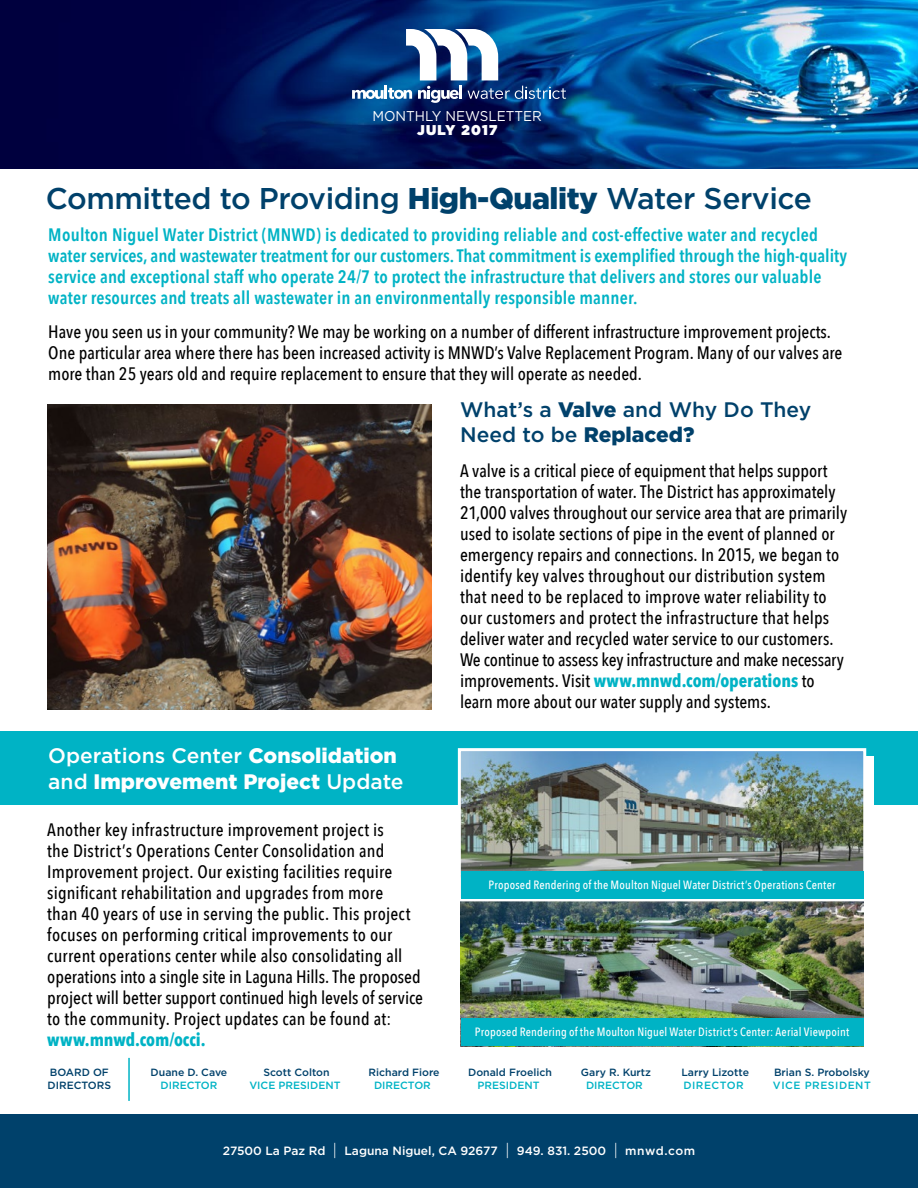
<style>
.page{position:relative;width:918px;height:1188px;background:#fff}
.page>*{position:absolute;margin:0;border:0;box-sizing:border-box;transform-origin:0 0}
.t1{font:500 30px "Gotham";letter-spacing:-.015em;color:#00416b}
.t2{font:900 21px/25.5px "Gotham";color:#fff}
.t3{font:500 21px/25.5px "Gotham";color:#00416b}
.t4{font:500 18px/21px "Avenir Next Condensed";color:#000}
.t5{font:600 18px/21px "Avenir Next Condensed";letter-spacing:.01em;color:#00b3c5}
.t6{font:700 18px "Avenir Next Condensed";color:#00b3c5}
.t7{font:14.1px "Gotham";color:#fff;scale:.95 1}
.t8{font:900 14.1px "Gotham";letter-spacing:.1em;color:#fff;scale:.95 1}
.t9{font:500 12px "Avenir Next Condensed";letter-spacing:.015em;color:#fff}
.t10{font:500 12px "Gotham";color:#fff}
.t11{font:500 10.5px/12.6px "Gotham";color:#00416b}
.t12{font:500 10.5px "Gotham";color:#00b3c5}
.t13{font:500 10.5px "Gotham";letter-spacing:.05em;color:#00b3c5}
.s1{font-weight:900}
.s2{font-weight:700;color:#00b3c5}
.s3{font-weight:500}
.s4{font-weight:300;font-size:16.5px}
</style>
<div class="page">
<hr style="left:128px;top:1058px;width:2px;height:43px;background:#00b3c5">
<img style="left:0;top:0;width:918px;height:168px">
<div style="left:0;top:1115px;width:918px;height:73px;background:#00416b"></div>
<svg style="left:352px;top:86px;width:60px;height:13px"></svg>
<svg style="left:418px;top:86px;width:44px;height:17px"></svg>
<svg style="left:468px;top:86px;width:98px;height:13px"></svg>
<svg style="left:406px;top:29px;width:92px;height:51px"></svg>
<div style="left:0;top:732px;width:918px;height:73px;background:#00b3c5"></div>
<img style="left:47px;top:405px;width:385px;height:304px">
<img style="left:461px;top:903px;width:402px;height:115px">
<img style="left:457px;top:748px;width:411px;height:155px">
<div style="left:461px;top:871px;width:402px;height:28px;background:#00b3c5"></div>
<div style="left:461px;top:1018px;width:402px;height:28px;background:#00b3c5"></div>
<p class="t7" style="left:372px;top:108px;width:180px">MONTHLY NEWSLETTER</p>
<p class="t8" style="left:417px;top:122px;width:86px">JULY 2017</p>
<h1 class="t1" style="left:46px;top:182px;width:768px">Committed to Providing <span class="s1">High-Quality</span> Water Service</h1>
<p class="t5" style="left:48px;top:223px;width:800px">Moulton Niguel Water District (MNWD) is dedicated to providing reliable and cost-effective water and recycled water services, and wastewater treatment for our customers. That commitment is exemplified through the high-quality service and exceptional staff who operate 24/7 to protect the infrastructure that delivers and stores our valuable water resources and treats all wastewater in an environmentally responsible manner.</p>
<p class="t4" style="left:48px;top:321px;width:796px">Have you seen us in your community? We may be working on a number of different infrastructure improvement projects.<br>One particular area where there has been increased activity is MNWD’s Valve Replacement Program. Many of our valves are more than 25 years old and require replacement to ensure that they will operate as needed.</p>
<p class="t3" style="left:460px;top:396px;width:353px">What’s a <span class="s1">Valve</span> and Why Do They<br>Need to be <span class="s1">Replaced?</span></p>
<p class="t4" style="left:460px;top:460px;width:389px">A valve is a critical piece of equipment that helps support the transportation of water. The District has approximately 21,000 valves throughout our service area that are primarily used to isolate sections of pipe in the event of planned or emergency repairs and connections. In 2015, we began to identify key valves throughout our distribution system that need to be replaced to improve water reliability to our customers and protect the infrastructure that helps deliver water and recycled water service to our customers.<br>We continue to assess key infrastructure and make necessary improvements. Visit <span class="s2">www.mnwd.com/operations</span> to learn more about our water supply and systems.</p>
<p class="t2" style="left:48px;top:742px;width:357px"><span class="s3">Operations Center</span> Consolidation <span class="s3">and</span> Improvement Project <span class="s3">Update</span></p>
<p class="t4" style="left:47px;top:819px;width:377px">Another key infrastructure improvement project is<br>the District’s Operations Center Consolidation and Improvement project. Our existing facilities require significant rehabilitation and upgrades from more<br>than 40 years of use in serving the public. This project focuses on performing critical improvements to our current operations center while also consolidating all operations into a single site in Laguna Hills. The proposed project will better support continued high levels of service to the community. Project updates can be found at:</p>
<p class="t6" style="left:47px;top:1029px;width:160px">www.mnwd.com/occi.</p>
<p class="t9" style="left:489px;top:877px;width:348px">Proposed Rendering of the Moulton Niguel Water District’s Operations Center</p>
<p class="t9" style="left:475px;top:1025px;width:376px">Proposed Rendering of the Moulton Niguel Water District’s Center: Aerial Viewpoint</p>
<p class="t11" style="left:48px;top:1066px;width:65px">BOARD OF<br>DIRECTORS</p>
<p class="t11" style="left:151px;top:1066px;width:78px">Duane D. Cave</p>
<p class="t12" style="left:161px;top:1079px;width:58px">DIRECTOR</p>
<p class="t11" style="left:263px;top:1066px;width:68px">Scott Colton</p>
<p class="t12" style="left:249px;top:1079px;width:93px">VICE PRESIDENT</p>
<p class="t11" style="left:369px;top:1066px;width:72px">Richard Fiore</p>
<p class="t12" style="left:374px;top:1079px;width:58px">DIRECTOR</p>
<p class="t11" style="left:468px;top:1066px;width:85px">Donald Froelich</p>
<p class="t12" style="left:477px;top:1079px;width:64px">PRESIDENT</p>
<p class="t11" style="left:581px;top:1066px;width:72px">Gary R. Kurtz</p>
<p class="t12" style="left:586px;top:1079px;width:58px">DIRECTOR</p>
<p class="t11" style="left:681px;top:1066px;width:69px">Larry Lizotte</p>
<p class="t13" style="left:683px;top:1079px;width:62px">DIRECTOR</p>
<p class="t11" style="left:774px;top:1066px;width:97px">Brian S. Probolsky</p>
<p class="t13" style="left:773px;top:1079px;width:99px">VICE PRESIDENT</p>
<p class="t10" style="left:223px;top:1144px;width:474px">27500 La Paz Rd <span class="s4">|</span> Laguna Niguel, CA 92677 <span class="s4">|</span> 949. 831. 2500 <span class="s4">|</span> mnwd.com</p>
</div>
